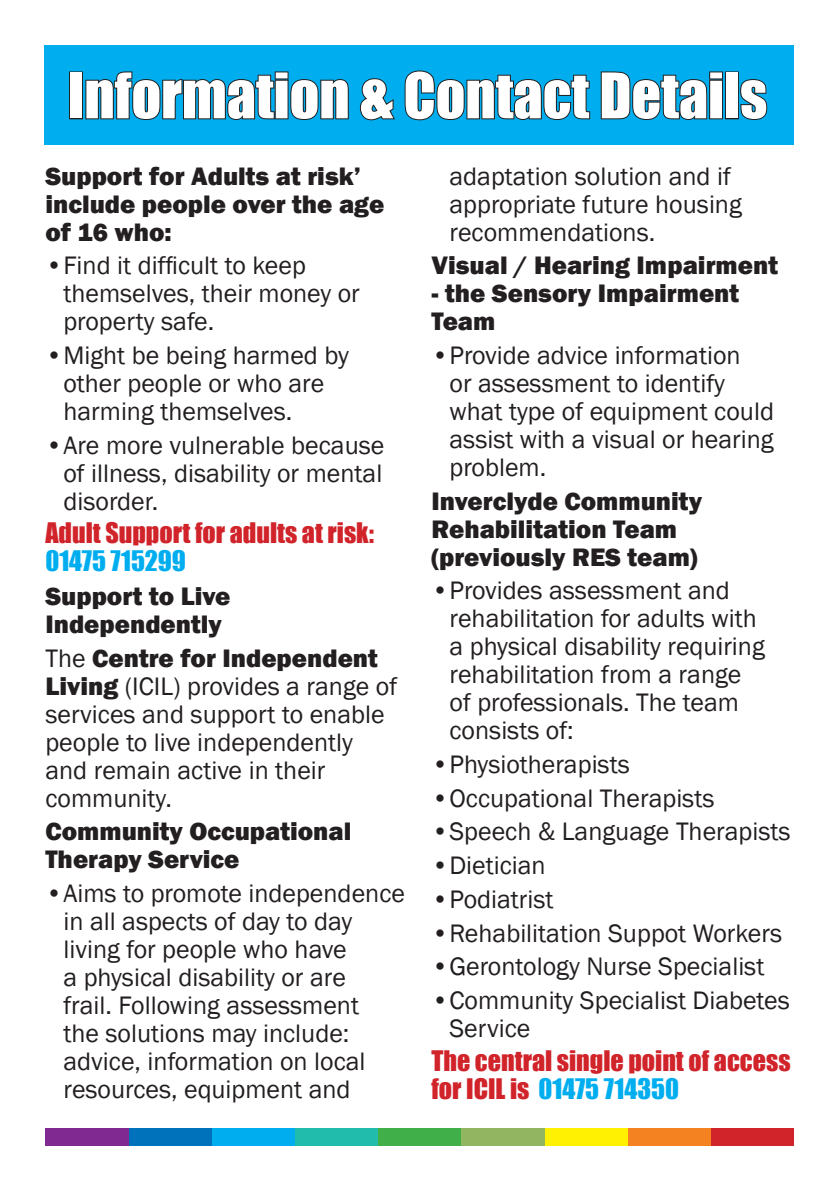
<style>
.page{position:relative;width:840px;height:1191px;background:#fff}
.page>*{position:absolute;margin:0;border:0;box-sizing:border-box;transform-origin:0 0}
.t1{font:58px "Impact";color:#fff}
.t2{font:26px/28px "Franklin Gothic";color:#231f20}
.t3{font:800 26px/28px "Franklin Gothic";color:#231f20}
.t4{font:26px/28px "Impact";color:#d1232a}
.s1{color:#00aeef}
.s2{font-weight:800}
</style>
<div class="page">
<div style="left:710px;top:1128px;width:83px;height:17px;background:#d1232a"></div>
<div style="left:627px;top:1128px;width:83px;height:17px;background:#f58220"></div>
<div style="left:544px;top:1128px;width:83px;height:17px;background:#fff101"></div>
<div style="left:460px;top:1128px;width:84px;height:17px;background:#91b560"></div>
<div style="left:377px;top:1128px;width:84px;height:17px;background:#40ae49"></div>
<div style="left:294px;top:1128px;width:83px;height:17px;background:#22bcac"></div>
<div style="left:211px;top:1128px;width:83px;height:17px;background:#00aeef"></div>
<div style="left:128px;top:1128px;width:83px;height:17px;background:#0072bc"></div>
<div style="left:45px;top:1128px;width:83px;height:17px;background:#802990"></div>
<div style="left:45px;top:45px;width:748px;height:100px;background:#00aeef"></div>
<div style="left:69px;top:71px;width:14px;height:48px;border:2px solid #231f20"></div>
<svg style="left:85px;top:71px;width:264px;height:49px"></svg>
<svg style="left:359px;top:78px;width:36px;height:43px"></svg>
<svg style="left:404px;top:70px;width:186px;height:51px"></svg>
<svg style="left:600px;top:71px;width:123px;height:49px"></svg>
<div style="left:724px;top:71px;width:14px;height:48px;border:2px solid #231f20"></div>
<svg style="left:738px;top:78px;width:30px;height:42px"></svg>
<p class="t1" style="left:68px;top:51px;width:700px">Information &amp; Contact Details</p>
<p class="t3" style="left:45px;top:162px;width:340px">Support for Adults at risk’ include people over the age of 16 who:</p>
<p class="t2" style="left:63px;top:252px;width:298px;text-indent:-18px">•Find it difficult to keep themselves, their money or property safe.</p>
<p class="t2" style="left:63px;top:342px;width:287px;text-indent:-18px">•Might be being harmed by other people or who are harming themselves.</p>
<p class="t2" style="left:63px;top:431px;width:322px;text-align:justify;text-indent:-18px">•Are more vulnerable because of illness, disability or mental disorder.</p>
<p class="t4" style="left:45px;top:518px;width:330px">Adult Support for adults at risk:<br><span class="s1">01475 715299</span></p>
<p class="t3" style="left:45px;top:582px;width:186px">Support to Live<br>Independently</p>
<p class="t2" style="left:45px;top:644px;width:353px">The <span class="s2">Centre for Independent<br>Living</span> (ICIL) provides a range of services and support to enable people to live independently and remain active in their community.</p>
<p class="t3" style="left:45px;top:817px;width:307px">Community Occupational<br>Therapy Service</p>
<p class="t2" style="left:63px;top:880px;width:343px;text-indent:-18px">•Aims to promote independence in all aspects of day to day living for people who have<br>a physical disability or are<br>frail. Following assessment<br>the solutions may include: advice, information on local resources, equipment and</p>
<p class="t2" style="left:449px;top:162px;width:294px">adaptation solution and if appropriate future housing recommendations.</p>
<p class="t3" style="left:431px;top:251px;width:348px">Visual / Hearing Impairment</p>
<p class="t3" style="left:431px;top:279px;width:309px">- the Sensory Impairment<br>Team</p>
<p class="t2" style="left:449px;top:342px;width:326px;text-indent:-18px">•Provide advice information<br>or assessment to identify what type of equipment could assist with a visual or hearing problem.</p>
<p class="t3" style="left:431px;top:487px;width:272px">Inverclyde Community<br>Rehabilitation Team (previously RES team)</p>
<p class="t2" style="left:449px;top:577px;width:317px;text-indent:-18px">•Provides assessment and rehabilitation for adults with a physical disability requiring rehabilitation from a range of professionals. The team consists of:</p>
<p class="t2" style="left:431px;top:751px;width:200px">•Physiotherapists</p>
<p class="t2" style="left:431px;top:784px;width:284px">•Occupational Therapists</p>
<p class="t2" style="left:431px;top:818px;width:360px">•Speech &amp; Language Therapists</p>
<p class="t2" style="left:431px;top:852px;width:116px">•Dietician</p>
<p class="t2" style="left:431px;top:885px;width:124px">•Podiatrist</p>
<p class="t2" style="left:431px;top:919px;width:352px">•Rehabilitation Suppot Workers</p>
<p class="t2" style="left:431px;top:953px;width:334px">•Gerontology Nurse Specialist</p>
<p class="t2" style="left:449px;top:986px;width:341px;text-indent:-18px">•Community Specialist Diabetes<br>Service</p>
<p class="t4" style="left:431px;top:1045px;width:360px">The central single point of access for ICIL is <span class="s1">01475 714350</span></p>
</div>
